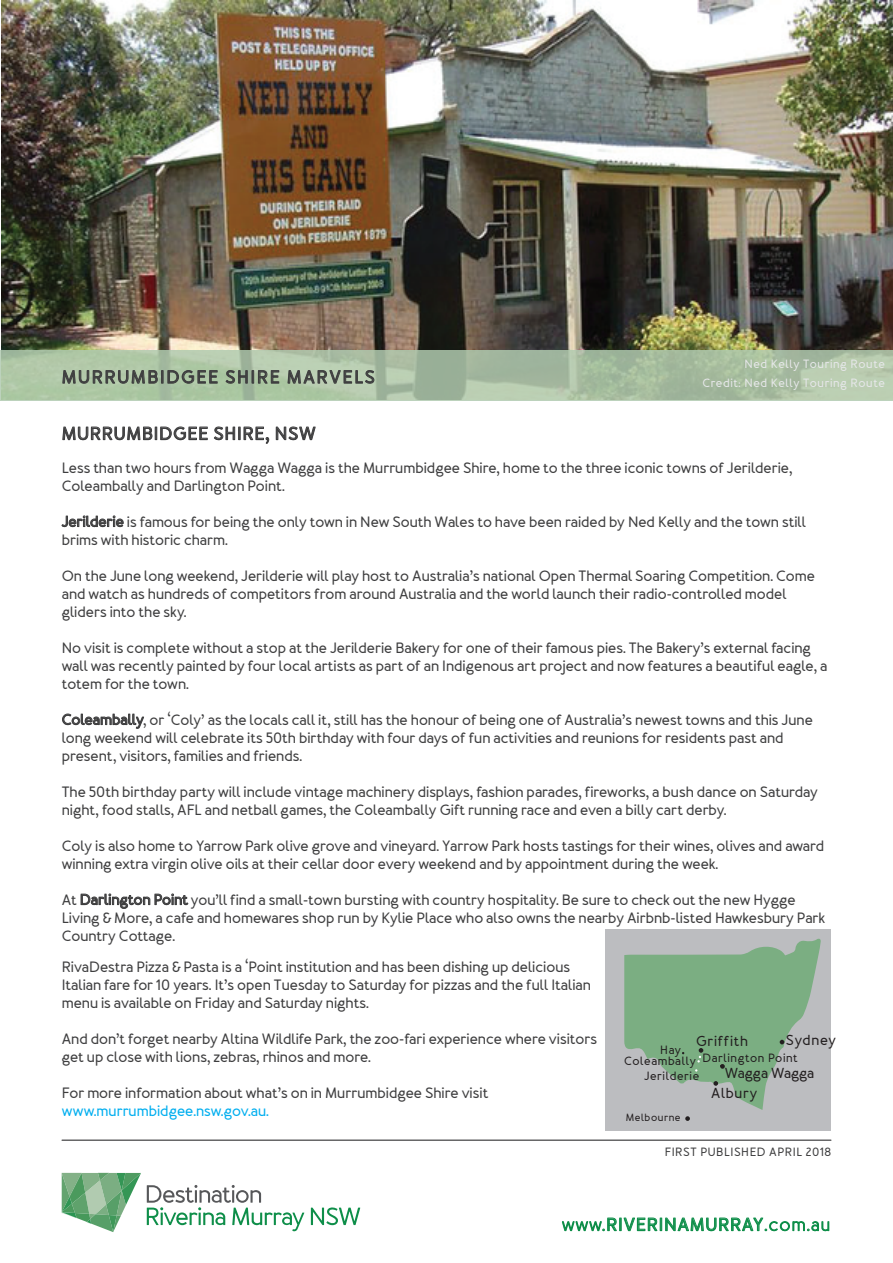
<style>
.page{position:relative;width:893px;height:1263px;background:#fff}
.page>*{position:absolute;margin:0;border:0;box-sizing:border-box;transform-origin:0 0}
.t1{font:700 18px "Merlo Round";letter-spacing:.05em;color:#0e8e49}
.t2{font:700 18px "Merlo Round";letter-spacing:.1em;color:#3e3e3f}
.t3{font:700 18px "Merlo Round";letter-spacing:.05em;color:#3e3e3f}
.t4{font:700 15px/18px "Merlo Round";color:#3e3e3f}
.t5{font:700 15px "Merlo Round";color:#00aeef}
.t6{font:700 14.55px/32px "Merlo Round";color:#231f20}
.t7{font:700 14.55px "Merlo Round";letter-spacing:.05em;color:#231f20}
.t8{font:700 12px/19.5px "Merlo Round";letter-spacing:.05em;color:#e6e7e9;text-align:right}
.t9{font:700 12px "Merlo Round";letter-spacing:.05em;color:#231f20}
.t10{font:700 12px "Merlo Round";letter-spacing:.05em;color:#3e3e3f}
.t11{font:700 10.5px "Merlo Round";letter-spacing:.05em;color:#231f20}
.s1{font-weight:400}
</style>
<div class="page">
<img style="left:1px;top:0;width:892px;height:350px">
<svg style="left:0;top:350px;width:893px;height:51px;background:#a9bea2"></svg>
<svg style="left:61px;top:516px;width:63px;height:11px"></svg>
<svg style="left:62px;top:714px;width:82px;height:15px"></svg>
<svg style="left:81px;top:894px;width:107px;height:15px"></svg>
<hr style="left:62px;top:1139px;width:769px;height:2px;background:#3e3e3f">
<svg style="left:562px;top:1217px;width:267px;height:14px"></svg>
<svg style="left:62px;top:349px;width:312px;height:94px"></svg>
<svg style="left:62px;top:1173px;width:79px;height:59px"></svg>
<svg style="left:147px;top:1185px;width:157px;height:47px"></svg>
<svg style="left:311px;top:1207px;width:49px;height:18px"></svg>
<div style="left:606px;top:930px;width:225px;height:201px;background:#bcbdc0"></div>
<svg style="left:685px;top:1116px;width:5px;height:5px"></svg>
<svg style="left:624px;top:938px;width:197px;height:172px"></svg>
<p class="t2" style="left:62px;top:366px;width:314px">MURRUMBIDGEE SHIRE MARVELS</p>
<p class="t3" style="left:62px;top:422px;width:255px">MURRUMBIDGEE SHIRE, NSW</p>
<p class="t8" style="left:702px;top:354px;width:184px">Ned Kelly Touring Route<br>Credit: Ned Kelly Touring Route</p>
<p class="t4" style="left:62px;top:459px;width:732px">Less than two hours from Wagga Wagga is the Murrumbidgee Shire, home to the three iconic towns of Jerilderie,<br>Coleambally and Darlington Point.</p>
<p class="t4" style="left:62px;top:513px;width:746px">Jerilderie is famous for being the only town in New South Wales to have been raided by Ned Kelly and the town still brims with historic charm.</p>
<p class="t4" style="left:62px;top:567px;width:755px">On the June long weekend, Jerilderie will play host to Australia’s national Open Thermal Soaring Competition. Come and watch as hundreds of competitors from around Australia and the world launch their radio-controlled model gliders into the sky.</p>
<p class="t4" style="left:62px;top:639px;width:767px">No visit is complete without a stop at the Jerilderie Bakery for one of their famous pies. The Bakery’s external facing wall was recently painted by four local artists as part of an Indigenous art project and now features a beautiful eagle, a totem for the town.</p>
<p class="t4" style="left:62px;top:711px;width:753px">Coleambally, or ‘Coly’ as the locals call it, still has the honour of being one of Australia’s newest towns and this June long weekend will celebrate its 50th birthday with four days of fun activities and reunions for residents past and present, visitors, families and friends.</p>
<p class="t4" style="left:62px;top:783px;width:758px">The 50th birthday party will include vintage machinery displays, fashion parades, fireworks, a bush dance on Saturday night, food stalls, AFL and netball games, the Coleambally Gift running race and even a billy cart derby.</p>
<p class="t4" style="left:62px;top:837px;width:764px">Coly is also home to Yarrow Park olive grove and vineyard. Yarrow Park hosts tastings for their wines, olives and award winning extra virgin olive oils at their cellar door every weekend and by appointment during the week.</p>
<p class="t4" style="left:62px;top:891px;width:765px">At Darlington Point you’ll find a small-town bursting with country hospitality. Be sure to check out the new Hygge<br>Living &amp; More, a cafe and homewares shop run by Kylie Place who also owns the nearby Airbnb-listed Hawkesbury Park<br>Country Cottage.</p>
<p class="t4" style="left:62px;top:959px;width:531px">RivaDestra Pizza &amp; Pasta is a ‘Point institution and has been dishing up delicious<br>Italian fare for 10 years. It’s open Tuesday to Saturday for pizzas and the full Italian menu is available on Friday and Saturday nights.</p>
<p class="t4" style="left:62px;top:1031px;width:537px">And don’t forget nearby Altina Wildlife Park, the zoo-fari experience where visitors get up close with lions, zebras, rhinos and more.</p>
<p class="t4" style="left:62px;top:1085px;width:428px">For more information about what’s on in Murrumbidgee Shire visit</p>
<p class="t5" style="left:62px;top:1102px;width:209px">www.murrumbidgee.nsw.gov.au.</p>
<p class="t7" style="left:786px;top:1031px;width:51px">Sydney</p>
<p class="t6" style="left:725px;top:1026px;width:91px;text-indent:-29px">Griffith<br>Wagga Wagga</p>
<p class="t7" style="left:711px;top:1083px;width:48px">Albury</p>
<p class="t9" style="left:660px;top:1042px;width:22px">Hay</p>
<p class="t9" style="left:702px;top:1050px;width:97px">Darlington Point</p>
<p class="t9" style="left:624px;top:1053px;width:73px">Coleambally</p>
<p class="t9" style="left:644px;top:1068px;width:57px">Jerilderie</p>
<p class="t11" style="left:626px;top:1110px;width:56px">Melbourne</p>
<p class="t10" style="left:665px;top:1144px;width:168px">FIRST PUBLISHED APRIL 2018</p>
<p class="t1" style="left:562px;top:1213px;width:270px"><span class="s1">www.</span>RIVERINAMURRAY<span class="s1">.com.au</span></p>
</div>
